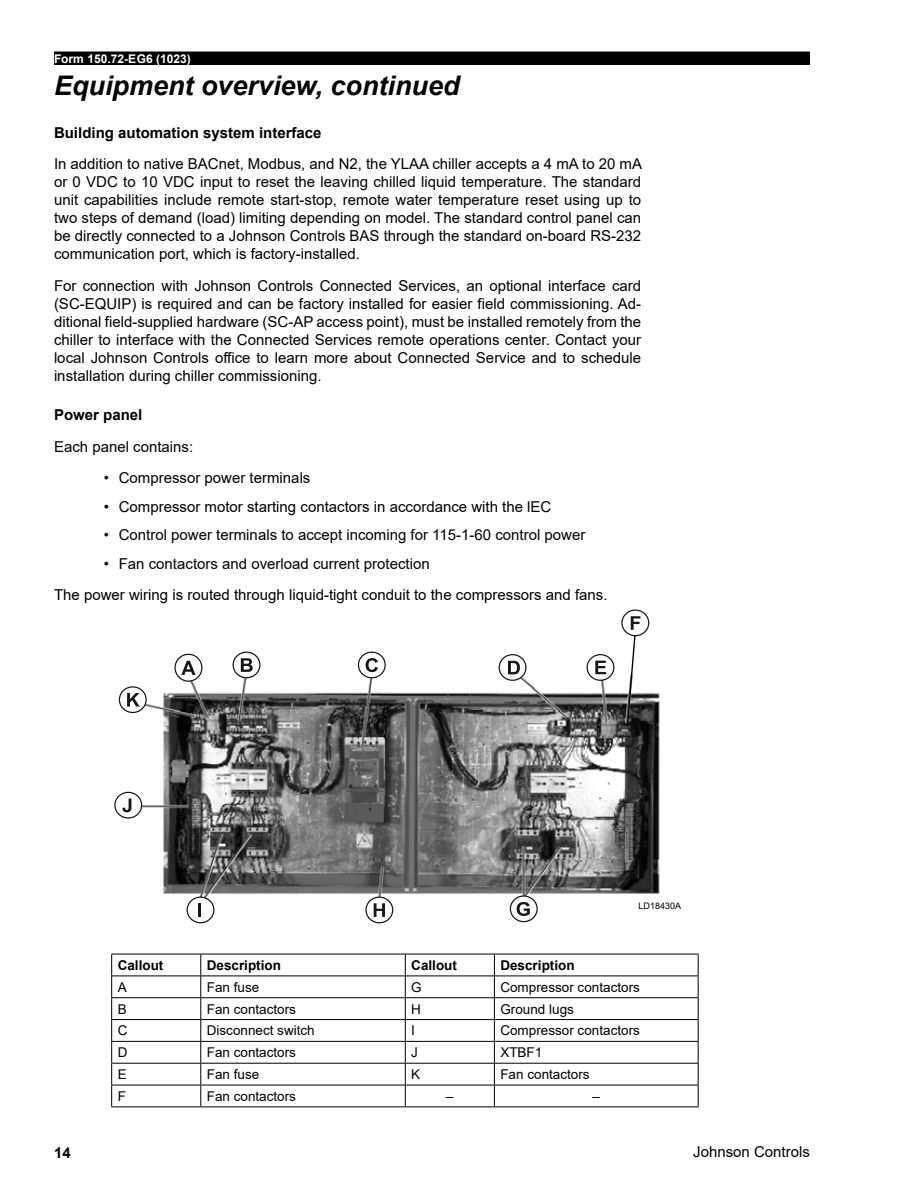
<style>
.page{position:relative;width:918px;height:1188px;background:#fff}
.page>*{position:absolute;margin:0;border:0;box-sizing:border-box;transform-origin:0 0}
.JCI_Heading__Contd{font:italic 700 27px "Arial";color:#000}
.JCI_Paragraph1{font:15px/18px "Arial";color:#000;text-align:justify}
.JCI_Heading2{font:700 15px "Arial";color:#000}
.JCI_TableText_Left{font:13.5px "Arial";color:#000}
.JCI_TableText_Left-2{font:700 13.5px "Arial";color:#000}
.t1{font:700 12px "Arial";color:#fff}
.JCI_FigureFilename{font:9px "Arial";color:#000}
</style>
<div class="page">
<div style="left:54px;top:52px;width:756px;height:13px;background:#000"></div>
<hr style="left:111px;top:954px;width:90px;height:1px;background:#000">
<hr style="left:201px;top:954px;width:204px;height:1px;background:#000">
<hr style="left:405px;top:954px;width:89px;height:1px;background:#000">
<hr style="left:494px;top:954px;width:205px;height:1px;background:#000">
<hr style="left:111px;top:976px;width:90px;height:1px;background:#000">
<hr style="left:201px;top:976px;width:204px;height:1px;background:#000">
<hr style="left:405px;top:976px;width:89px;height:1px;background:#000">
<hr style="left:494px;top:976px;width:205px;height:1px;background:#000">
<hr style="left:111px;top:997px;width:90px;height:1px;background:#000">
<hr style="left:201px;top:997px;width:204px;height:1px;background:#000">
<hr style="left:405px;top:997px;width:89px;height:1px;background:#000">
<hr style="left:494px;top:997px;width:205px;height:1px;background:#000">
<hr style="left:111px;top:1019px;width:90px;height:1px;background:#000">
<hr style="left:201px;top:1019px;width:204px;height:1px;background:#000">
<hr style="left:405px;top:1019px;width:89px;height:1px;background:#000">
<hr style="left:494px;top:1019px;width:205px;height:1px;background:#000">
<hr style="left:111px;top:1041px;width:90px;height:1px;background:#000">
<hr style="left:201px;top:1041px;width:204px;height:1px;background:#000">
<hr style="left:405px;top:1041px;width:89px;height:1px;background:#000">
<hr style="left:494px;top:1041px;width:205px;height:1px;background:#000">
<hr style="left:111px;top:1063px;width:90px;height:1px;background:#000">
<hr style="left:201px;top:1063px;width:204px;height:1px;background:#000">
<hr style="left:405px;top:1063px;width:89px;height:1px;background:#000">
<hr style="left:494px;top:1063px;width:205px;height:1px;background:#000">
<hr style="left:111px;top:1085px;width:90px;height:1px;background:#000">
<svg style="left:111px;top:954px;width:1px;height:152px"></svg>
<hr style="left:201px;top:1085px;width:204px;height:1px;background:#000">
<svg style="left:200px;top:954px;width:1px;height:152px"></svg>
<hr style="left:405px;top:1085px;width:89px;height:1px;background:#000">
<svg style="left:405px;top:954px;width:1px;height:152px"></svg>
<hr style="left:494px;top:1085px;width:205px;height:1px;background:#000">
<svg style="left:494px;top:954px;width:1px;height:152px"></svg>
<svg style="left:698px;top:954px;width:1px;height:152px"></svg>
<hr style="left:111px;top:1106px;width:90px;height:1px;background:#000">
<hr style="left:201px;top:1106px;width:204px;height:1px;background:#000">
<hr style="left:405px;top:1106px;width:89px;height:1px;background:#000">
<hr style="left:494px;top:1106px;width:205px;height:1px;background:#000">
<img style="left:114px;top:610px;width:546px;height:314px">
<svg style="left:175px;top:654px;width:27px;height:27px"></svg>
<div style="left:174px;top:654px;width:28px;height:28px;border:1px solid #161616;border-radius:50%"></div>
<svg style="left:181px;top:661px;width:15px;height:14px"></svg>
<svg style="left:233px;top:652px;width:27px;height:26px"></svg>
<div style="left:233px;top:652px;width:28px;height:26px;border:1px solid #161616;border-radius:50%"></div>
<svg style="left:241px;top:658px;width:12px;height:14px"></svg>
<svg style="left:358px;top:652px;width:27px;height:26px"></svg>
<div style="left:358px;top:652px;width:28px;height:26px;border:1px solid #161616;border-radius:50%"></div>
<svg style="left:366px;top:658px;width:12px;height:14px"></svg>
<svg style="left:499px;top:655px;width:27px;height:25px"></svg>
<div style="left:499px;top:654px;width:28px;height:27px;border:1px solid #161616;border-radius:50%"></div>
<svg style="left:508px;top:661px;width:12px;height:13px"></svg>
<svg style="left:587px;top:655px;width:27px;height:25px"></svg>
<div style="left:586px;top:654px;width:28px;height:27px;border:1px solid #161616;border-radius:50%"></div>
<svg style="left:595px;top:661px;width:11px;height:13px"></svg>
<svg style="left:622px;top:610px;width:27px;height:26px"></svg>
<div style="left:621px;top:609px;width:28px;height:27px;border:1px solid #161616;border-radius:50%"></div>
<svg style="left:626px;top:616px;width:14px;height:112px"></svg>
<svg style="left:510px;top:896px;width:27px;height:26px"></svg>
<div style="left:510px;top:895px;width:28px;height:27px;border:1px solid #161616;border-radius:50%"></div>
<svg style="left:517px;top:902px;width:13px;height:14px"></svg>
<svg style="left:366px;top:897px;width:27px;height:26px"></svg>
<div style="left:365px;top:897px;width:28px;height:26px;border:1px solid #161616;border-radius:50%"></div>
<svg style="left:374px;top:903px;width:11px;height:14px"></svg>
<div style="left:187px;top:897px;width:27px;height:26px;background:#fff;border-radius:50%"></div>
<div style="left:187px;top:897px;width:27px;height:26px;border:1px solid #161616;border-radius:50%"></div>
<svg style="left:199px;top:903px;width:2px;height:14px"></svg>
<svg style="left:115px;top:792px;width:27px;height:26px"></svg>
<div style="left:114px;top:792px;width:28px;height:27px;border:1px solid #161616;border-radius:50%"></div>
<svg style="left:122px;top:799px;width:9px;height:13px"></svg>
<svg style="left:119px;top:687px;width:27px;height:25px"></svg>
<div style="left:119px;top:686px;width:28px;height:27px;border:1px solid #161616;border-radius:50%"></div>
<svg style="left:127px;top:693px;width:13px;height:14px"></svg>
<p class="t1" style="left:54px;top:50px;width:138px">Form 150.72-EG6 (1023)</p>
<p class="JCI_Heading__Contd" style="left:54px;top:68px;width:407px">Equipment overview, continued</p>
<p class="JCI_Heading2" style="left:54px;top:122px;width:269px">Building automation system interface</p>
<p class="JCI_Paragraph1" style="left:54px;top:155px;width:590px">In addition to native BACnet, Modbus, and N2, the YLAA chiller accepts a 4 mA to 20 mA or 0 VDC to 10 VDC input to reset the leaving chilled liquid temperature. The standard unit capabilities include remote start-stop, remote water temperature reset using up to two steps of demand (load) limiting depending on model. The standard control panel can be directly connected to a Johnson Controls BAS through the standard on-board RS-232 communication port, which is factory-installed.</p>
<p class="JCI_Paragraph1" style="left:54px;top:276px;width:589px">For connection with Johnson Controls Connected Services, an optional interface card (SC-EQUIP) is required and can be factory installed for easier field commissioning. Ad&shy;ditional field-supplied hardware (SC-AP access point), must be installed remotely from the chiller to interface with the Connected Services remote operations center. Contact your local Johnson Controls office to learn more about Connected Service and to schedule installation during chiller commissioning.</p>
<p class="JCI_Heading2" style="left:54px;top:404px;width:90px">Power panel</p>
<p class="JCI_Paragraph1" style="left:54px;top:437px;width:141px">Each panel contains:</p>
<p class="JCI_Paragraph1" style="left:104px;top:469px;width:208px">• Compressor power terminals</p>
<p class="JCI_Paragraph1" style="left:104px;top:497px;width:449px">• Compressor motor starting contactors in accordance with the lEC</p>
<p class="JCI_Paragraph1" style="left:104px;top:526px;width:483px">• Control power terminals to accept incoming for 115-1-60 control power</p>
<p class="JCI_Paragraph1" style="left:104px;top:554px;width:327px">• Fan contactors and overload current protection</p>
<p class="JCI_Paragraph1" style="left:54px;top:586px;width:555px">The power wiring is routed through liquid-tight conduit to the compressors and fans.</p>
<p class="JCI_Heading2" style="left:54px;top:1142px;width:18px">14</p>
<p class="JCI_FigureFilename" style="left:639px;top:900px;width:44px">LD18430A</p>
<p class="JCI_TableText_Left-2" style="left:118px;top:956px;width:47px">Callout</p>
<p class="JCI_TableText_Left-2" style="left:207px;top:956px;width:76px">Description</p>
<p class="JCI_TableText_Left-2" style="left:411px;top:956px;width:47px">Callout</p>
<p class="JCI_TableText_Left-2" style="left:500px;top:956px;width:76px">Description</p>
<p class="JCI_TableText_Left" style="left:118px;top:978px;width:11px">A</p>
<p class="JCI_TableText_Left" style="left:207px;top:978px;width:54px">Fan fuse</p>
<p class="JCI_TableText_Left" style="left:411px;top:978px;width:12px">G</p>
<p class="JCI_TableText_Left" style="left:500px;top:978px;width:141px">Compressor contactors</p>
<p class="JCI_TableText_Left" style="left:118px;top:1000px;width:11px">B</p>
<p class="JCI_TableText_Left" style="left:207px;top:1000px;width:91px">Fan contactors</p>
<p class="JCI_TableText_Left" style="left:411px;top:1000px;width:11px">H</p>
<p class="JCI_TableText_Left" style="left:500px;top:1000px;width:75px">Ground lugs</p>
<p class="JCI_TableText_Left" style="left:118px;top:1021px;width:11px">C</p>
<p class="JCI_TableText_Left" style="left:207px;top:1021px;width:110px">Disconnect switch</p>
<p class="JCI_TableText_Left" style="left:411px;top:1021px;width:5px">I</p>
<p class="JCI_TableText_Left" style="left:500px;top:1021px;width:141px">Compressor contactors</p>
<p class="JCI_TableText_Left" style="left:118px;top:1043px;width:11px">D</p>
<p class="JCI_TableText_Left" style="left:207px;top:1043px;width:91px">Fan contactors</p>
<p class="JCI_TableText_Left" style="left:411px;top:1043px;width:8px">J</p>
<p class="JCI_TableText_Left" style="left:500px;top:1043px;width:44px">XTBF1</p>
<p class="JCI_TableText_Left" style="left:118px;top:1065px;width:11px">E</p>
<p class="JCI_TableText_Left" style="left:207px;top:1065px;width:54px">Fan fuse</p>
<p class="JCI_TableText_Left" style="left:411px;top:1065px;width:11px">K</p>
<p class="JCI_TableText_Left" style="left:500px;top:1065px;width:91px">Fan contactors</p>
<p class="JCI_TableText_Left" style="left:118px;top:1087px;width:10px">F</p>
<p class="JCI_TableText_Left" style="left:207px;top:1087px;width:91px">Fan contactors</p>
<p class="JCI_TableText_Left" style="left:446px;top:1087px;width:9px">–</p>
<p class="JCI_TableText_Left" style="left:593px;top:1087px;width:9px">–</p>
<p class="JCI_Paragraph1" style="left:693px;top:1143px;width:118px">Johnson Controls</p>
</div>
